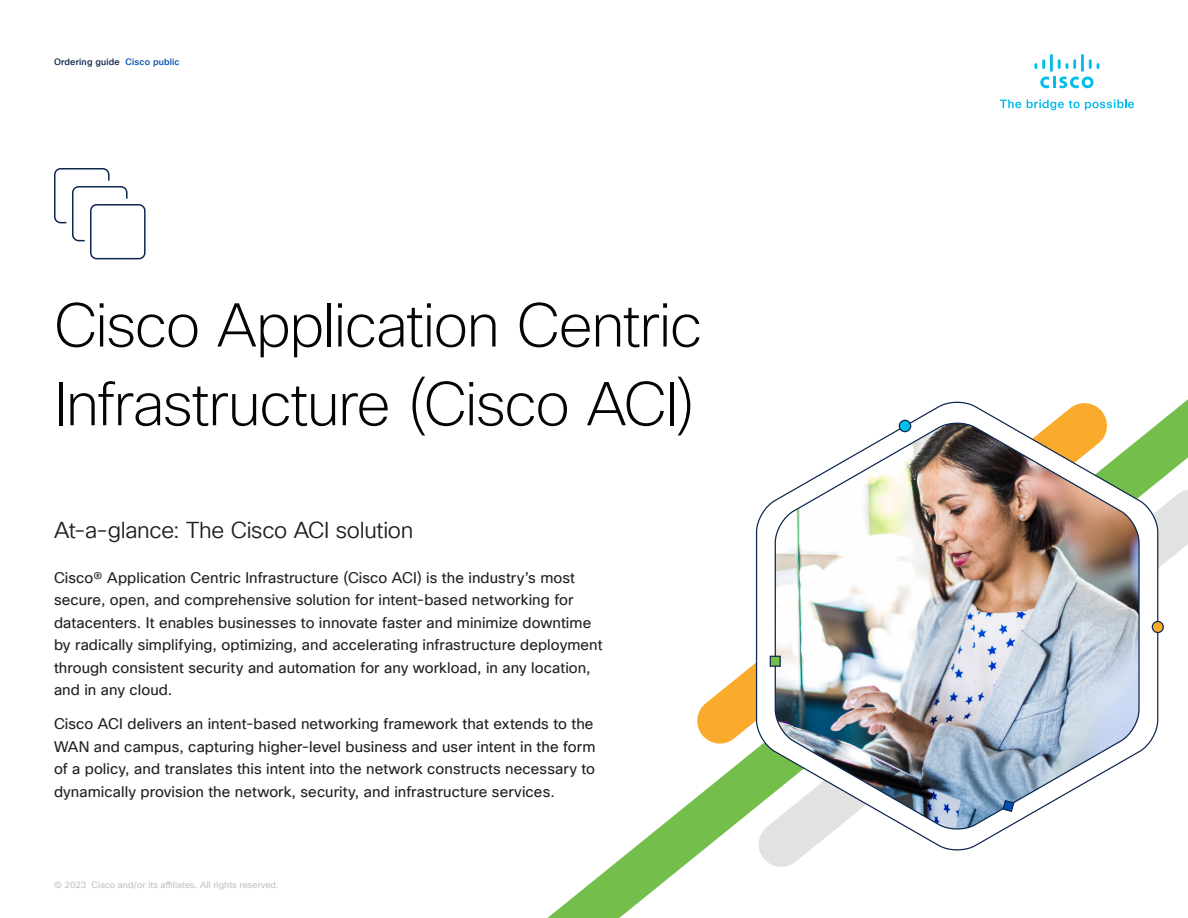
<style>
.page{position:relative;width:1188px;height:918px;background:#fff}
.page>*{position:absolute;margin:0;border:0;box-sizing:border-box;transform-origin:0 0}
.Title_Headline{font:200 60px/78.8px "Cisco Sans TT";letter-spacing:-.025em;color:#040503}
.Body_Title{font:22.5px "Cisco Sans TT Light";letter-spacing:-.015em;color:#231f20}
.Body_White{font:15px/22.5px "Cisco Sans TT";letter-spacing:.005em;color:#231f20}
.t1{font:9px "Cisco Sans TT";color:#c1c1c1}
.t2{font:500 9px "Cisco Sans TT";letter-spacing:.02em;color:#0d274d}
.s1{color:#0051af}
</style>
<div class="page">
<svg style="left:1000px;top:100px;width:21px;height:8px"></svg>
<svg style="left:1027px;top:100px;width:107px;height:10px"></svg>
<svg style="left:1040px;top:77px;width:54px;height:11px"></svg>
<svg style="left:1089px;top:59px;width:10px;height:10px"></svg>
<hr style="left:1081px;top:54px;width:3px;height:18px;background:#01bcec">
<svg style="left:1058px;top:59px;width:18px;height:10px"></svg>
<hr style="left:1050px;top:54px;width:3px;height:18px;background:#01bcec">
<svg style="left:1034px;top:59px;width:11px;height:10px"></svg>
<svg style="left:547px;top:399px;width:641px;height:519px"></svg>
<svg style="left:756px;top:487px;width:432px;height:383px"></svg>
<svg style="left:694px;top:400px;width:61px;height:346px"></svg>
<svg style="left:755px;top:399px;width:404px;height:454px"></svg>
<img style="left:774px;top:420px;width:366px;height:412px">
<div style="left:899px;top:420px;width:12px;height:12px;background:#00bceb;border-radius:50%"></div>
<div style="left:899px;top:420px;width:12px;height:12px;border:1px solid #0d274d;border-radius:50%"></div>
<div style="left:1152px;top:622px;width:11px;height:11px;background:#fbab2c;border-radius:50%"></div>
<div style="left:1152px;top:621px;width:12px;height:12px;border:1px solid #0d274d;border-radius:50%"></div>
<div style="left:770px;top:656px;width:11px;height:11px;background:#74bf4b;border:1px solid #0d274d"></div>
<svg style="left:1002px;top:799px;width:13px;height:14px"></svg>
<svg style="left:54px;top:168px;width:92px;height:92px"></svg>
<p class="t2" style="left:54px;top:56px;width:127px">Ordering guide <span class="s1">Cisco public</span></p>
<p class="Title_Headline" style="left:54px;top:288px;width:650px">Cisco Application Centric<br>Infrastructure (Cisco ACI)</p>
<p class="Body_Title" style="left:54px;top:515px;width:361px">At-a-glance: The Cisco ACI solution</p>
<p class="Body_White" style="left:54px;top:567px;width:550px">Cisco® Application Centric Infrastructure (Cisco ACI) is the industry’s most secure, open, and comprehensive solution for intent-based networking for datacenters. It enables businesses to innovate faster and minimize downtime by radically simplifying, optimizing, and accelerating infrastructure deployment through consistent security and automation for any workload, in any location, and in any cloud.</p>
<p class="Body_White" style="left:54px;top:713px;width:543px">Cisco ACI delivers an intent-based networking framework that extends to the WAN and campus, capturing higher-level business and user intent in the form of a policy, and translates this intent into the network constructs necessary to dynamically provision the network, security, and infrastructure services.</p>
<p class="t1" style="left:54px;top:879px;width:226px">© 2023 Cisco and/or its affiliates. All rights reserved.</p>
</div>
